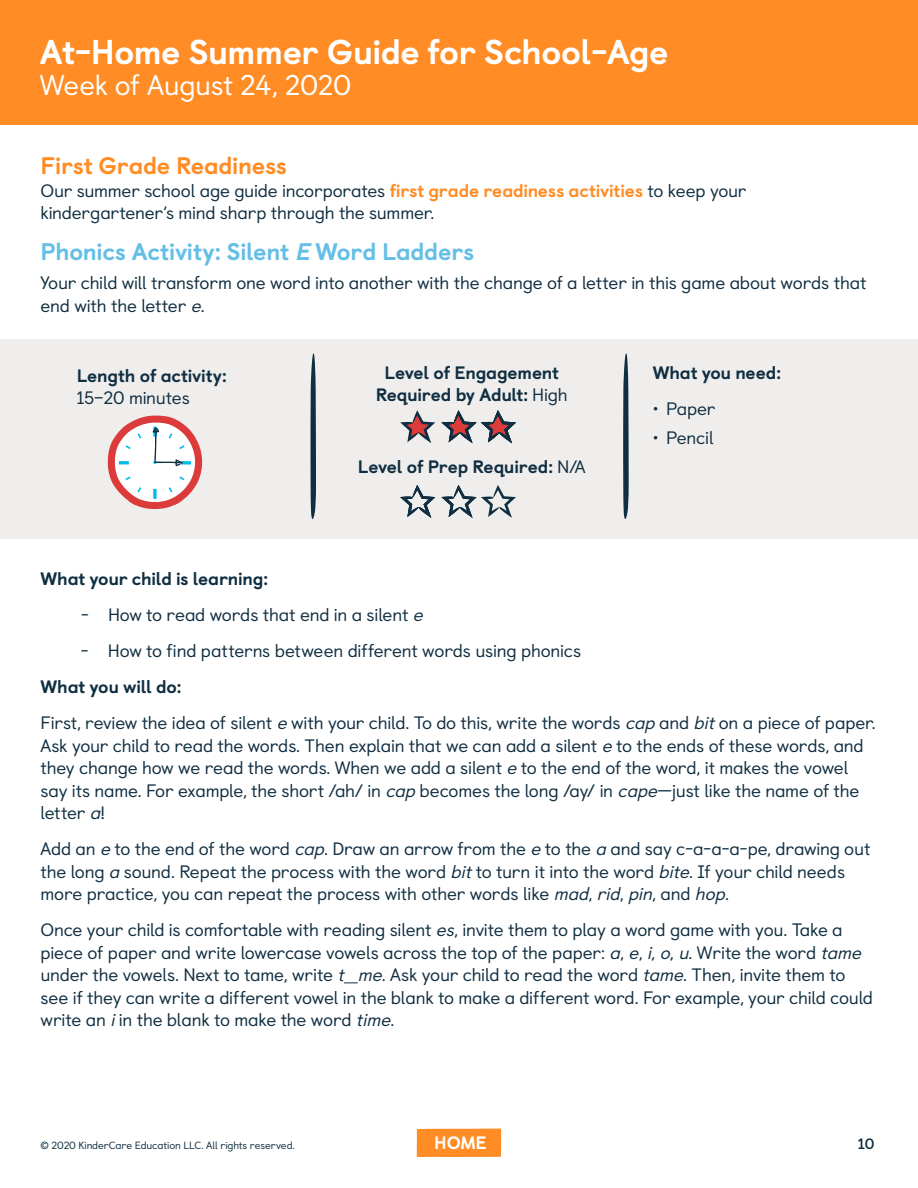
<style>
.page{position:relative;width:918px;height:1188px;background:#fff}
.page>*{position:absolute;margin:0;border:0;box-sizing:border-box;transform-origin:0 0}
.t1{font:800 34.5px "Castledown";letter-spacing:-.015em;color:#fff}
.t2{font:28.5px "Castledown";letter-spacing:-.015em;color:#fff}
.t3{font:800 24px "Castledown";letter-spacing:-.01em;color:#64bee6}
.t4{font:800 24px "Castledown";letter-spacing:-.01em;color:#ff8c24}
.t5{font:18px/22.5px "Castledown";letter-spacing:-.015em;color:#102e41}
.t6{font:800 18px/22.5px "Castledown";letter-spacing:-.015em;color:#102e41;text-align:center}
.t7{font:800 18px "Castledown";color:#fff}
.t8{font:700 15px "Castledown";color:#102e41}
.t9{font:10.5px "Castledown";letter-spacing:-.01em;color:#102e41}
.s1{font-weight:800;color:#ff8c24}
.s2{font-style:italic}
.s3{font-weight:400}
.s4{font-weight:800}
</style>
<div class="page">
<div style="left:417px;top:1129px;width:84px;height:28px;background:#ff8c24"></div>
<div style="left:0;top:0;width:918px;height:125px;background:#ff8c24"></div>
<svg style="left:344px;top:982px;width:14px;height:1px"></svg>
<div style="left:0;top:339px;width:918px;height:200px;background:#f0eeec"></div>
<svg style="left:310px;top:353px;width:6px;height:166px"></svg>
<svg style="left:623px;top:353px;width:6px;height:166px"></svg>
<svg style="left:400px;top:410px;width:35px;height:33px"></svg>
<svg style="left:400px;top:485px;width:35px;height:33px"></svg>
<svg style="left:441px;top:410px;width:75px;height:33px"></svg>
<svg style="left:441px;top:485px;width:75px;height:33px"></svg>
<svg style="left:108px;top:416px;width:94px;height:93px"></svg>
<h1 class="t1" style="left:40px;top:24px;width:630px">At-Home Summer Guide for School-Age</h1>
<h2 class="t2" style="left:40px;top:63px;width:313px">Week of August 24, 2020</h2>
<h3 class="t4" style="left:40px;top:146px;width:248px">First Grade Readiness</h3>
<p class="t5" style="left:40px;top:178px;width:708px">Our summer school age guide incorporates <span class="s1">first grade readiness activities</span> to keep your kindergartener’s mind sharp through the summer.</p>
<h3 class="t3" style="left:40px;top:232px;width:435px">Phonics Activity: Silent <span class="s2">E</span> Word Ladders</h3>
<p class="t5" style="left:40px;top:270px;width:828px">Your child will transform one word into another with the change of a letter in this game about words that end with the letter <span class="s2">e</span>.</p>
<p class="t6" style="left:77px;top:363px;width:152px">Length of activity:</p>
<p class="t5" style="left:77px;top:385px;width:115px">15–20 minutes</p>
<p class="t6" style="left:376px;top:360px;width:194px">Level of Engagement<br>Required by Adult: <span class="s3">High</span></p>
<p class="t6" style="left:358px;top:454px;width:229px">Level of Prep Required: <span class="s3">N/A</span></p>
<p class="t6" style="left:653px;top:360px;width:130px">What you need:</p>
<p class="t5" style="left:653px;top:396px;width:64px">• Paper</p>
<p class="t5" style="left:653px;top:425px;width:63px">• Pencil</p>
<p class="t6" style="left:40px;top:566px;width:229px">What your child is learning:</p>
<p class="t5" style="left:81px;top:602px;width:349px">- How to read words that end in a silent <span class="s2">e</span></p>
<p class="t5" style="left:81px;top:638px;width:502px">- How to find patterns between different words using phonics</p>
<p class="t5" style="left:40px;top:667px;width:837px;line-height:36px"><span class="s4">What you will do:<br></span>First, review the idea of silent <span class="s2">e</span> with your child. To do this, write the words <span class="s2">cap</span> and <span class="s2">bit</span>on a piece of paper.</p>
<p class="t5" style="left:40px;top:732px;width:825px">Ask your child to read the words. Then explain that we can add a silent <span class="s2">e</span> to the ends of these words, and they change how we read the words. When we add a silent <span class="s2">e</span> to the end of the word, it makes the vowel say its name. For example, the short /ah/ in <span class="s2">cap</span> becomes the long /ay/ in <span class="s2">cape</span>—just like the name of the letter <span class="s2">a</span>!</p>
<p class="t5" style="left:40px;top:836px;width:832px">Add an <span class="s2">e</span> to the end of the word <span class="s2">cap</span>. Draw an arrow from the <span class="s2">e</span> to the <span class="s2">a</span> and say c-a-a-a-pe, drawing out the long <span class="s2">a</span> sound. Repeat the process with the word <span class="s2">bit</span>to turn it into the word <span class="s2">bite</span>. If your child needs more practice, you can repeat the process with other words like <span class="s2">mad</span>, <span class="s2">rid</span>, <span class="s2">pin</span>, and <span class="s2">hop</span>.</p>
<p class="t5" style="left:40px;top:917px;width:834px">Once your child is comfortable with reading silent <span class="s2">es</span>, invite them to play a word game with you. Take a piece of paper and write lowercase vowels across the top of the paper: <span class="s2">a</span>, <span class="s2">e</span>, <span class="s2">i</span>, <span class="s2">o</span>, <span class="s2">u</span>. Write the word <span class="s2">tame </span>under the vowels. Next to tame, write <span class="s2">t me</span>. Ask your child to read the word <span class="s2">tame</span>. Then, invite them to see if they can write a different vowel in the blank to make a different word. For example, your child could write an <span class="s2">i</span>in the blank to make the word <span class="s2">time</span>.</p>
<p class="t9" style="left:40px;top:1137px;width:256px">© 2020 KinderCare Education LLC. All rights reserved.</p>
<p class="t7" style="left:434px;top:1128px;width:54px">HOME</p>
<p class="t8" style="left:858px;top:1132px;width:18px">10</p>
</div>
